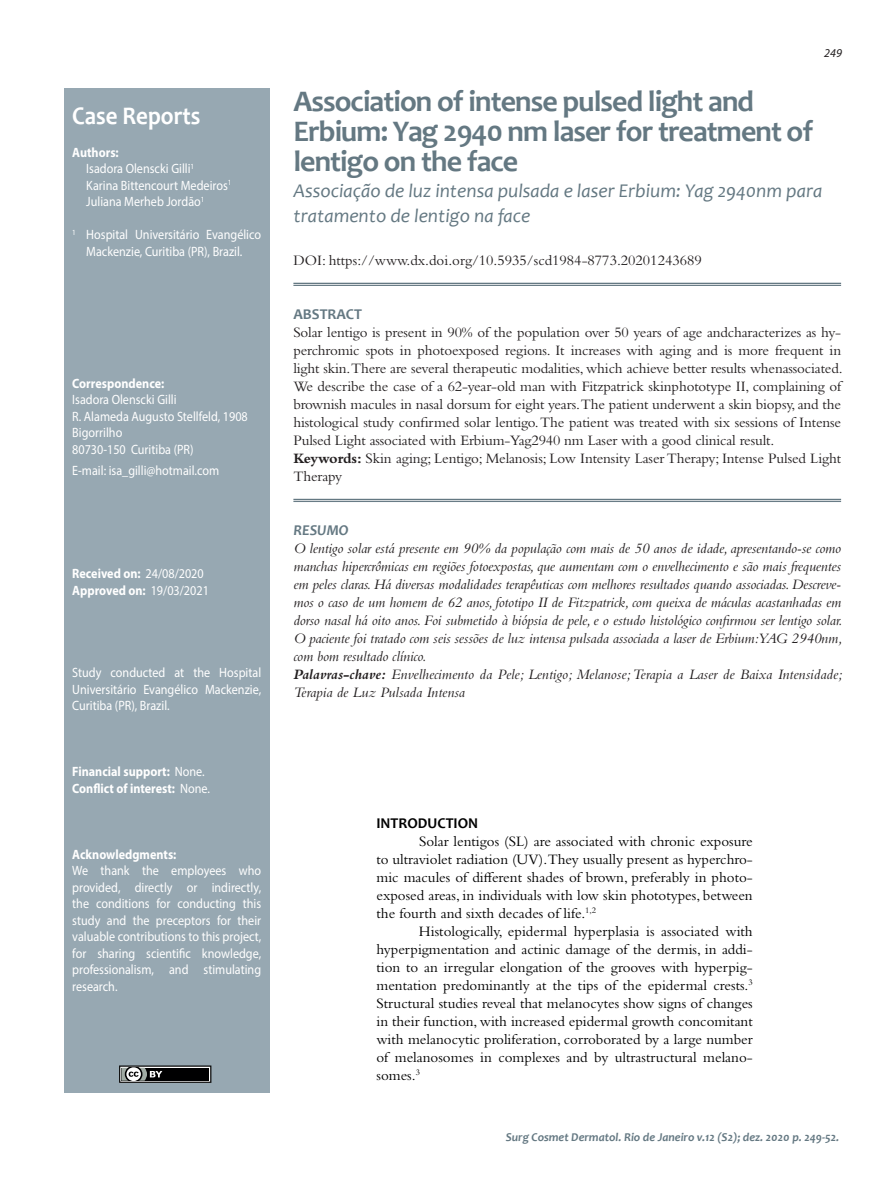
<style>
.page{position:relative;width:893px;height:1191px;background:#fff}
.page>*{position:absolute;margin:0;border:0;box-sizing:border-box;transform-origin:0 0}
.t1{font:700 30px/30px "Candara";letter-spacing:-.03em;color:#647882}
.t2{font:700 25.5px "Candara";color:#fff;scale:.9 1}
.t3{font:italic 19.5px/25.5px "Candara";color:#647882}
.t4{font:15px/18px "Bembo Std";letter-spacing:-.01em;color:#231f20;text-align:justify}
.Normal__Web{font:15px/18px "Bembo Std";color:#000;text-align:justify}
.t5{font:italic 15px/18px "Bembo Std";color:#231f20;text-align:justify}
.Normal__Web-2{font:700 15px "Candara";color:#000}
.t6{font:700 15px "Candara";color:#647882}
.t7{font:italic 700 15px "Candara";color:#647882}
.t8{font:13.5px/16.5px "Myriad Pro";color:#fff;text-align:justify;scale:.9 1}
.t9{font:700 13.5px "Myriad Pro";color:#fff;scale:.9 1}
.t10{font:italic 700 12px "Candara";color:#647882}
.t11{font:italic 12px "Myriad Pro";color:#231f20}
.s1{font-weight:400}
.s2{font-weight:700}
</style>
<div class="page">
<div style="left:64px;top:89px;width:206px;height:1004px;background:#97a8b2"></div>
<svg style="left:119px;top:1065px;width:92px;height:17px;background:#4b4c4d"></svg>
<hr style="left:293px;top:283px;width:548px;height:1px;background:#647882">
<hr style="left:293px;top:285px;width:548px;height:1px;background:#647882">
<hr style="left:293px;top:499px;width:548px;height:1px;background:#647882">
<hr style="left:293px;top:501px;width:548px;height:1px;background:#647882">
<p class="t2" style="left:72px;top:99px;width:144px">Case Reports</p>
<p class="t9" style="left:72px;top:143px;width:53px">Authors:</p>
<p class="t8" style="left:86px;top:160px;width:121px">Isadora Olenscki Gilli<sup>1</sup></p>
<p class="t8" style="left:86px;top:177px;width:163px">Karina Bittencourt Medeiros<sup>1</sup></p>
<p class="t8" style="left:86px;top:193px;width:133px">Juliana Merheb Jordão<sup>1</sup></p>
<p class="t8" style="left:72px;top:226px;width:211px;text-align:center"><sup>1</sup> Hospital Universitário Evangélico<br>Mackenzie, Curitiba (PR), Brazil.</p>
<p class="t9" style="left:72px;top:374px;width:104px">Correspondence:</p>
<p class="t8" style="left:72px;top:391px;width:117px">Isadora Olenscki Gilli</p>
<p class="t8" style="left:72px;top:408px;width:197px">R. Alameda Augusto Stellfeld, 1908</p>
<p class="t8" style="left:72px;top:424px;width:57px">Bigorrilho</p>
<p class="t8" style="left:72px;top:441px;width:136px">80730-150 Curitiba (PR)</p>
<p class="t8" style="left:72px;top:462px;width:165px">E-mail: isa_gilli@hotmail.com</p>
<p class="t9" style="left:72px;top:565px;width:148px">Received on: <span class="s1">24/08/2020</span></p>
<p class="t9" style="left:72px;top:581px;width:153px">Approved on: <span class="s1">19/03/2021</span></p>
<p class="t8" style="left:72px;top:664px;width:211px">Study conducted at the Hospital Universitário Evangélico Mackenzie, Curitiba (PR), Brazil.</p>
<p class="t9" style="left:72px;top:763px;width:149px">Financial support: <span class="s1">None.</span></p>
<p class="t9" style="left:72px;top:779px;width:155px">Conflict of interest: <span class="s1">None.</span></p>
<p class="t9" style="left:72px;top:845px;width:117px">Acknowledgments:</p>
<p class="t8" style="left:72px;top:862px;width:211px">We thank the employees who provided, directly or indirectly, the conditions for conducting this study and the preceptors for their valuable contributions to this project, for sharing scientific knowledge, professionalism, and stimulating research.</p>
<p class="t11" style="left:824px;top:46px;width:19px">249</p>
<p class="t1" style="left:293px;top:86px;width:521px">Association of intense pulsed light and<br>Erbium: Yag 2940 nm laser for treatment of lentigo on the face</p>
<p class="t3" style="left:293px;top:177px;width:530px">Associação de luz intensa pulsada e laser Erbium: Yag 2940nm para tratamento de lentigo na face</p>
<p class="t4" style="left:293px;top:251px;width:410px">DOI: https://www.dx.doi.org/10.5935/scd1984-8773.20201243689</p>
<p class="t6" style="left:293px;top:304px;width:70px">ABSTRACT</p>
<p class="t4" style="left:293px;top:323px;width:551px">Solar lentigo is present in 90% of the population over 50 years of age andcharacterizes as hy&shy;perchromic spots in photoexposed regions. It increases with aging and is more frequent in light skin.There are several therapeutic modalities, which achieve better results whenassociated.<br>We describe the case of a 62-year-old man with Fitzpatrick skinphototype II, complaining of brownish macules in nasal dorsum for eight years.The patient underwent a skin biopsy, and the histological study confirmed solar lentigo. The patient was treated with six sessions of Intense Pulsed Light associated with Erbium-Yag2940 nm Laser with a good clinical result.</p>
<p class="t4" style="left:293px;top:449px;width:549px"><span class="s2">Keywords:</span> Skin aging; Lentigo; Melanosis; Low Intensity Laser Therapy; Intense Pulsed Light<br>Therapy</p>
<p class="t7" style="left:293px;top:521px;width:57px">RESUMO</p>
<p class="t5" style="left:293px;top:539px;width:551px">O lentigo solar está presente em 90% da população com mais de 50 anos de idade, apresentando-se como manchas hipercrômicas em regiões fotoexpostas, que aumentam com o envelhecimento e são mais frequentes em peles claras. Há diversas modalidades terapêuticas com melhores resultados quando associadas. Descreve&shy;mos o caso de um homem de 62 anos, fototipo II de Fitzpatrick, com queixa de máculas acastanhadas em dorso nasal há oito anos. Foi submetido à biópsia de pele, e o estudo histológico confirmou ser lentigo solar.<br>O paciente foi tratado com seis sessões de luz intensa pulsada associada a laser de Erbium:YAG 2940nm, com bom resultado clínico.</p>
<p class="t5" style="left:293px;top:665px;width:551px"><span class="s2">Palavras-chave:</span> Envelhecimento da Pele; Lentigo; Melanose; Terapia a Laser de Baixa Intensidade;<br>Terapia de Luz Pulsada Intensa</p>
<p class="Normal__Web-2" style="left:376px;top:814px;width:103px">INTRODUCTION</p>
<p class="Normal__Web" style="left:376px;top:832px;width:378px;text-indent:43px">Solar lentigos (SL) are associated with chronic exposure to ultraviolet radiation (UV).They usually present as hyperchro&shy;mic macules of different shades of brown, preferably in photo&shy;exposed areas, in individuals with low skin phototypes, between the fourth and sixth decades of life.<sup>1,2</sup></p>
<p class="Normal__Web" style="left:376px;top:922px;width:378px;text-indent:43px">Histologically, epidermal hyperplasia is associated with hyperpigmentation and actinic damage of the dermis, in addi&shy;tion to an irregular elongation of the grooves with hyperpig&shy;mentation predominantly at the tips of the epidermal crests.<sup>3<br></sup>Structural studies reveal that melanocytes show signs of changes in their function, with increased epidermal growth concomitant with melanocytic proliferation, corroborated by a large number of melanosomes in complexes and by ultrastructural melano&shy;somes.<sup>3</sup></p>
<p class="t10" style="left:506px;top:1130px;width:335px">Surg Cosmet Dermatol. Rio de Janeiro v.12 (S2); dez. 2020 p. 249-52.</p>
</div>
